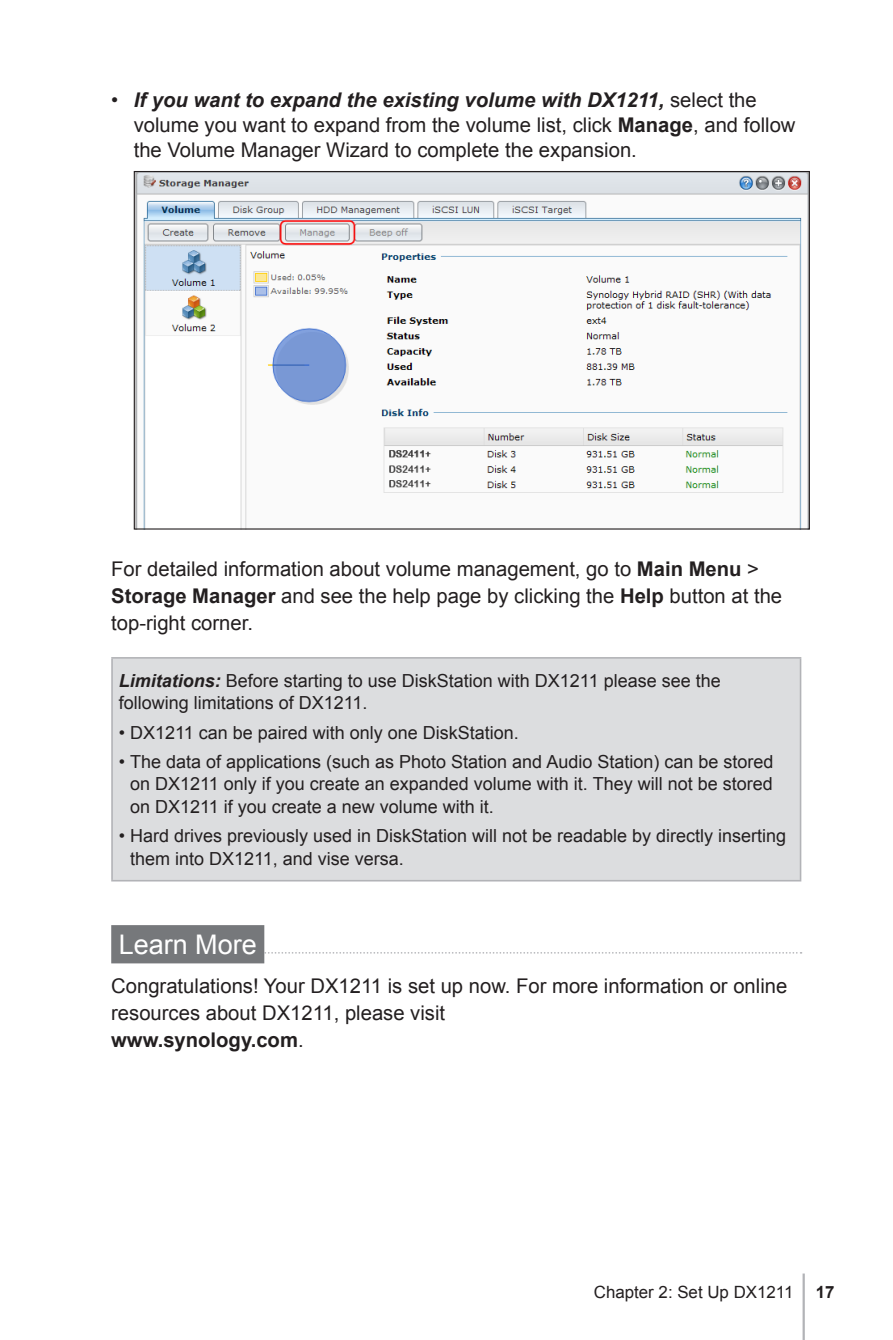
<style>
.page{position:relative;width:893px;height:1340px;background:#fff}
.page>*{position:absolute;margin:0;border:0;box-sizing:border-box;transform-origin:0 0}
.H1-sidebar{font:27px "Arial";color:#fff}
.BulletSubBefore-side{font:20.25px/24.8px "Arial";color:#231f20}
.BodyRegular-sidebar{font:20.25px/27px "Arial";color:#231f20}
.BodyFirst-sidebar{font:20.25px/27px "Arial";color:#231f20}
.WarningBullet{font:18px/22.5px "Arial";color:#231f20;text-align:justify}
.Warning{font:18px/22.5px "Arial";color:#231f20}
.t1{font:16.88px "Arial";color:#231f20}
.t2{font:700 16.88px "Arial";color:#231f20}
.s1{font-weight:700;font-style:italic}
.s2{font-weight:700}
</style>
<div class="page">
<hr style="left:802px;top:1273px;width:3px;height:66px;background:#b2b3b7">
<svg style="left:264px;top:952px;width:537px;height:1px"></svg>
<div style="left:111px;top:925px;width:153px;height:38px;background:#76787b"></div>
<img style="left:136px;top:173px;width:672px;height:354px">
<div style="left:112px;top:658px;width:688px;height:222px;background:#dcdddf"></div>
<hr style="left:111px;top:657px;width:690px;height:1px;background:#b2b3b7">
<hr style="left:111px;top:658px;width:2px;height:222px;background:#b2b3b7">
<hr style="left:800px;top:658px;width:1px;height:222px;background:#b2b3b7">
<hr style="left:111px;top:880px;width:690px;height:1px;background:#b2b3b7">
<p class="BulletSubBefore-side" style="left:134px;top:88px;width:663px;text-indent:-22px">• <span class="s1">If you want to expand the existing volume with DX1211,</span> select the volume you want to expand from the volume list, click <span class="s2">Manage</span>, and follow the Volume Manager Wizard to complete the expansion.</p>
<p class="BodyRegular-sidebar" style="left:111px;top:555px;width:672px">For detailed information about volume management, go to <span class="s2">Main Menu</span> &gt;<br><span class="s2">Storage Manager</span> and see the help page by clicking the <span class="s2">Help</span> button at the top-right corner.</p>
<p class="Warning" style="left:119px;top:669px;width:603px"><span class="s1">Limitations:</span> Before starting to use DiskStation with DX1211 please see the following limitations of DX1211.</p>
<p class="WarningBullet" style="left:119px;top:721px;width:402px">• DX1211 can be paired with only one DiskStation.</p>
<p class="WarningBullet" style="left:130px;top:750px;width:645px;text-indent:-11px">• The data of applications (such as Photo Station and Audio Station) can be stored on DX1211 only if you create an expanded volume with it. They will not be stored on DX1211 if you create a new volume with it.</p>
<p class="WarningBullet" style="left:130px;top:824px;width:658px;text-indent:-11px">• Hard drives previously used in DiskStation will not be readable by directly inserting them into DX1211, and vise versa.</p>
<p class="H1-sidebar" style="left:119px;top:926px;width:140px">Learn More</p>
<p class="BodyFirst-sidebar" style="left:111px;top:972px;width:678px">Congratulations! Your DX1211 is set up now. For more information or online resources about DX1211, please visit<br><span class="s2">www.synology.com</span>.</p>
<p class="t1" style="left:594px;top:1281px;width:201px">Chapter 2: Set Up DX1211</p>
<p class="t2" style="left:816px;top:1280px;width:20px">17</p>
</div>
